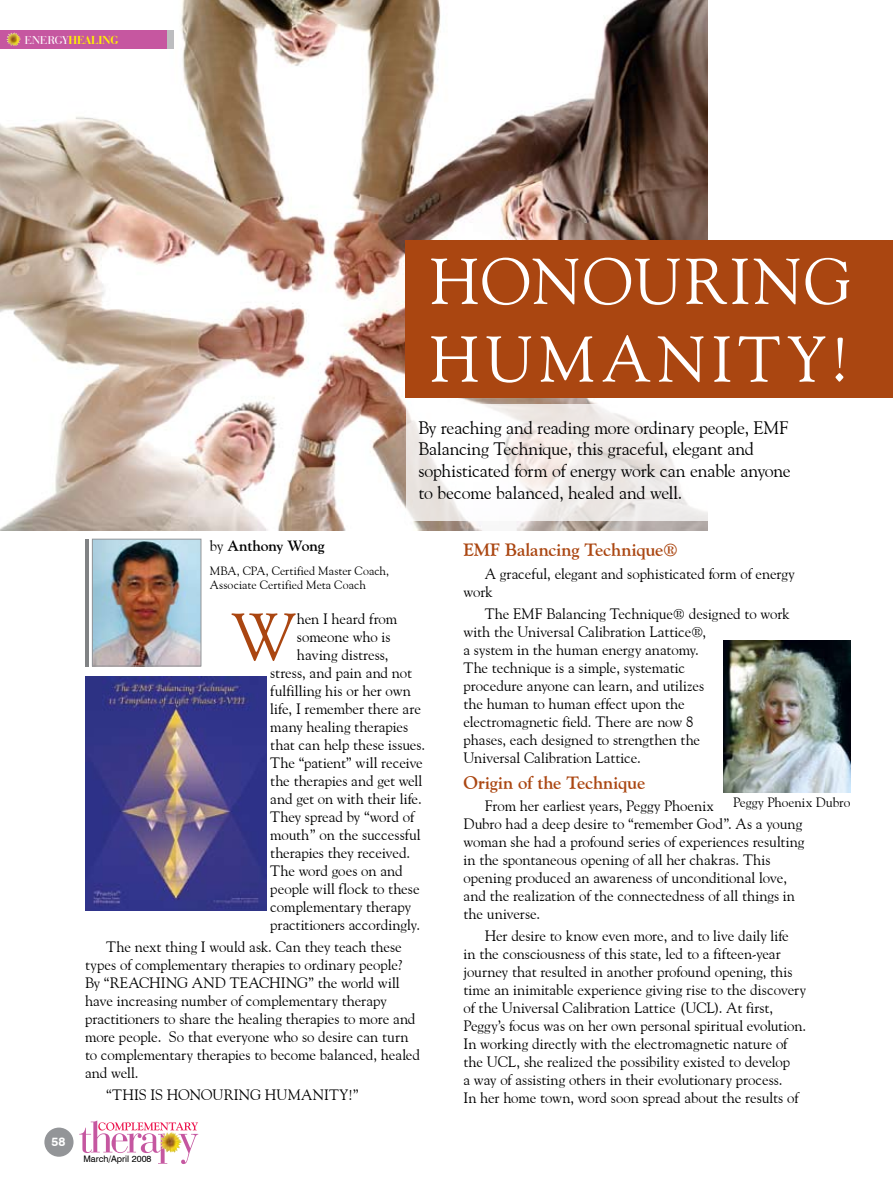
<style>
.page{position:relative;width:893px;height:1191px;background:#fff}
.page>*{position:absolute;margin:0;border:0;box-sizing:border-box;transform-origin:0 0}
.t1{font:66.3px "Goudy Old Style BT";color:#aa4611}
.t2{font:64.8px/77.7px "Goudy Old Style BT";letter-spacing:.06em;color:#fff}
.t3{font:18px/21.6px "Goudy Old Style BT";letter-spacing:-.015em;color:#000}
.t4{font:700 18px "Goudy Old Style BT";letter-spacing:-.01em;color:#aa4611}
.t5{font:15px/18px "Goudy Old Style BT";letter-spacing:-.005em;color:#000}
.t6{font:700 15px "Goudy Old Style BT";letter-spacing:-.005em;color:#000}
.t7{font:13.5px "Goudy Old Style BT";letter-spacing:-.005em;color:#000}
.t8{font:700 12.3px "Swiss 721 BT";color:#fff}
.t9{font:12px/14.4px "Goudy Old Style BT";letter-spacing:.005em;color:#000}
.t10{font:700 12px "Bauer Bodoni BT";color:#fff200}
.t11{font:9px "Swiss 721 BT";color:#000}
.s1{font-weight:400;color:#fff}
.s2{font-weight:400}
</style>
<div class="page">
<div style="left:44px;top:1127px;width:30px;height:29px;background:#939598;border-radius:50%"></div>
<svg style="left:79px;top:1120px;width:119px;height:44px"></svg>
<img style="left:159px;top:1131px;width:14px;height:11px">
<img style="left:0;top:0;width:708px;height:531px">
<svg style="left:406px;top:404px;width:302px;height:116px"></svg>
<div style="left:406px;top:240px;width:487px;height:158px;background:#aa4611"></div>
<img style="left:85px;top:676px;width:181px;height:234px">
<img style="left:723px;top:640px;width:127px;height:153px">
<img style="left:94px;top:541px;width:105px;height:123px">
<div style="left:92px;top:539px;width:109px;height:127px;border:1px solid #939598"></div>
<hr style="left:85px;top:539px;width:3px;height:127px;background:#808284">
<div style="left:0;top:30px;width:167px;height:19px;background:#c657a0"></div>
<svg style="left:6px;top:32px;width:10px;height:8px"></svg>
<div style="left:167px;top:30px;width:7px;height:19px;background:#bcbdbf"></div>
<p class="t10" style="left:25px;top:32px;width:95px"><span class="s1">ENERGY</span>HEALING</p>
<h2 class="t2" style="left:429px;top:241px;width:422px">HONOURING<br>HUMANITY!</h2>
<p class="t3" style="left:418px;top:416px;width:374px">By reaching and reading more ordinary people, EMF Balancing Technique, this graceful, elegant and sophisticated form of energy work can enable anyone to become balanced, healed and well.</p>
<p class="t8" style="left:51px;top:1134px;width:15px">58</p>
<p class="t6" style="left:210px;top:536px;width:116px"><span class="s2">by</span> Anthony Wong</p>
<p class="t9" style="left:210px;top:563px;width:181px">MBA, CPA, Certified Master Coach,<br>Associate Certified Meta Coach</p>
<h1 class="t1" style="left:231px;top:596px;width:67px">W</h1>
<p class="t5" style="left:297px;top:609px;width:102px">hen I heard from</p>
<p class="t5" style="left:297px;top:627px;width:95px">someone who is</p>
<p class="t5" style="left:297px;top:645px;width:93px">having distress,</p>
<p class="t5" style="left:270px;top:663px;width:143px">stress, and pain and not</p>
<p class="t5" style="left:270px;top:681px;width:142px">fulfilling his or her own</p>
<p class="t5" style="left:270px;top:699px;width:152px">life, I remember there are</p>
<p class="t5" style="left:270px;top:717px;width:139px">many healing therapies</p>
<p class="t5" style="left:270px;top:735px;width:156px">that can help these issues.</p>
<p class="t5" style="left:270px;top:753px;width:154px">The “patient” will receive</p>
<p class="t5" style="left:270px;top:771px;width:154px">the therapies and get well</p>
<p class="t5" style="left:270px;top:789px;width:153px">and get on with their life.</p>
<p class="t5" style="left:270px;top:807px;width:145px">They spread by “word of</p>
<p class="t5" style="left:270px;top:825px;width:152px">mouth” on the successful</p>
<p class="t5" style="left:270px;top:843px;width:142px">therapies they received.</p>
<p class="t5" style="left:270px;top:861px;width:134px">The word goes on and</p>
<p class="t5" style="left:270px;top:879px;width:151px">people will flock to these</p>
<p class="t5" style="left:270px;top:897px;width:142px">complementary therapy</p>
<p class="t5" style="left:270px;top:915px;width:151px">practitioners accordingly.</p>
<p class="t5" style="left:85px;top:937px;width:337px;text-indent:21px">The next thing I would ask. Can they teach these types of complementary therapies to ordinary people?<br>By “REACHING AND TEACHING” the world will have increasing number of complementary therapy practitioners to share the healing therapies to more and more people. So that everyone who so desire can turn to complementary therapies to become balanced, healed and well.</p>
<p class="t5" style="left:106px;top:1086px;width:254px">“THIS IS HONOURING HUMANITY!”</p>
<p class="t11" style="left:83px;top:1153px;width:70px">March/April 2008</p>
<p class="t4" style="left:463px;top:539px;width:216px">EMF Balancing Technique®</p>
<p class="t5" style="left:463px;top:564px;width:333px;text-indent:21px">A graceful, elegant and sophisticated form of energy work</p>
<p class="t5" style="left:463px;top:604px;width:328px;text-indent:21px">The EMF Balancing Technique® designed to work with the Universal Calibration Lattice®,<br>a system in the human energy anatomy.<br>The technique is a simple, systematic<br>procedure anyone can learn, and utilizes<br>the human to human effect upon the<br>electromagnetic field. There are now 8<br>phases, each designed to strengthen the<br>Universal Calibration Lattice.</p>
<p class="t4" style="left:463px;top:771px;width:183px">Origin of the Technique</p>
<p class="t5" style="left:463px;top:796px;width:342px;text-indent:21px">From her earliest years, Peggy Phoenix<br>Dubro had a deep desire to “remember God”. As a young woman she had a profound series of experiences resulting in the spontaneous opening of all her chakras. This opening produced an awareness of unconditional love, and the realization of the connectedness of all things in the universe.</p>
<p class="t5" style="left:463px;top:926px;width:344px;text-indent:21px">Her desire to know even more, and to live daily life<br>in the consciousness of this state, led to a fifteen-year journey that resulted in another profound opening, this time an inimitable experience giving rise to the discovery of the Universal Calibration Lattice (UCL). At first, Peggy’s focus was on her own personal spiritual evolution.<br>In working directly with the electromagnetic nature of the UCL, she realized the possibility existed to develop<br>a way of assisting others in their evolutionary process.<br>In her home town, word soon spread about the results of</p>
<p class="t7" style="left:733px;top:794px;width:119px">Peggy Phoenix Dubro</p>
</div>
